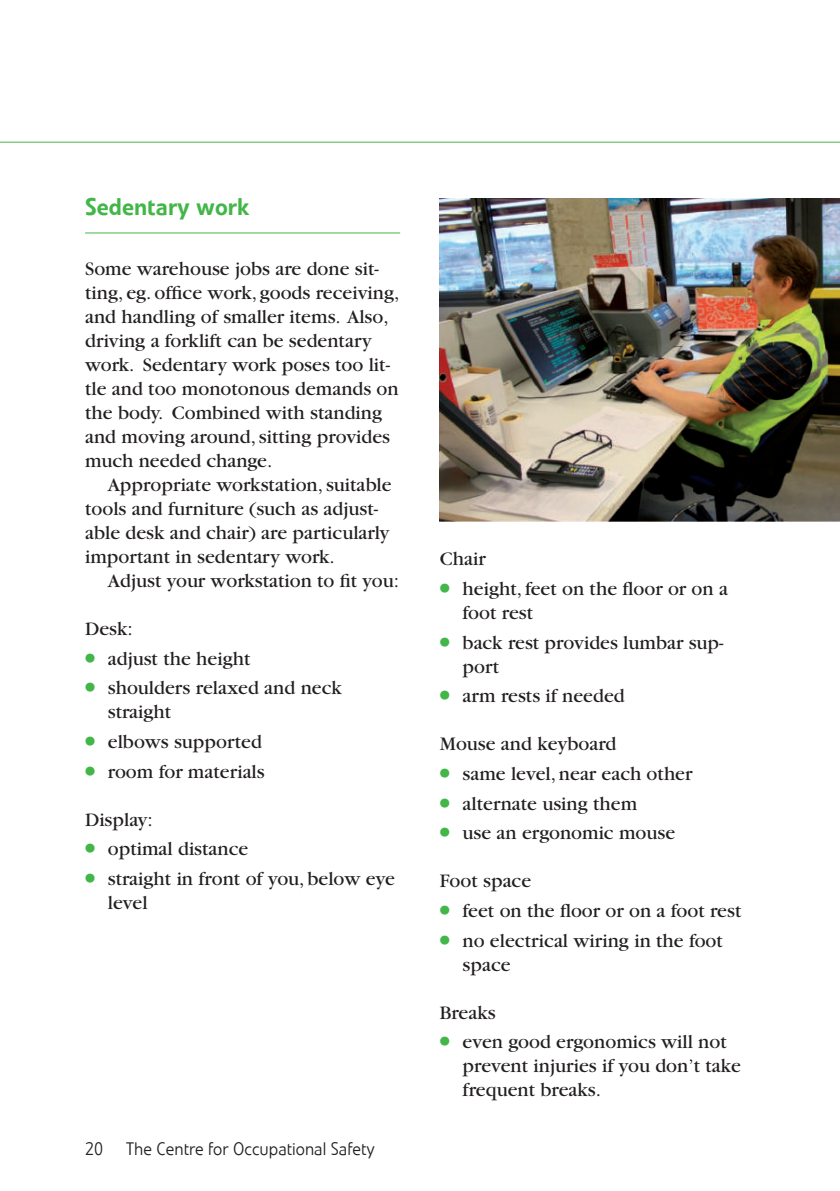
<style>
.page{position:relative;width:840px;height:1191px;background:#fff}
.page>*{position:absolute;margin:0;border:0;box-sizing:border-box;transform-origin:0 0}
.t1{font:500 24px "Veto Com";color:#42b649}
.t2{font:20px/24px "Garamond";color:#231f20}
.t3{font:300 18px "Veto Com";color:#231f20}
.s1{font-family:"Futura";font-weight:700;font-stretch:condensed;font-size:24px;color:#42b649}
</style>
<div class="page">
<img style="left:439px;top:198px;width:400px;height:323px">
<hr style="left:0;top:142px;width:839px;height:1px;background:#42b649">
<hr style="left:85px;top:232px;width:315px;height:1px;background:#42b649">
<p class="t1" style="left:85px;top:192px;width:166px">Sedentary work</p>
<p class="t2" style="left:85px;top:257px;width:315px">Some warehouse jobs are done sit&shy;ting, eg. office work, goods receiving, and handling of smaller items. Also, driving a forklift can be sedentary work. Sedentary work poses too lit&shy;tle and too monotonous demands on the body. Combined with standing and moving around, sitting provides much needed change.</p>
<p class="t2" style="left:85px;top:473px;width:308px;text-indent:23px">Appropriate workstation, suitable tools and furniture (such as adjust&shy;able desk and chair) are particularly important in sedentary work.</p>
<p class="t2" style="left:108px;top:569px;width:293px">Adjust your workstation to fit you:</p>
<p class="t2" style="left:85px;top:617px;width:49px">Desk:</p>
<p class="t2" style="left:85px;top:646px;width:167px"><span class="s1">•</span> adjust the height</p>
<p class="t2" style="left:108px;top:676px;width:235px;text-indent:-23px"><span class="s1">•</span> shoulders relaxed and neck straight</p>
<p class="t2" style="left:85px;top:730px;width:178px"><span class="s1">•</span> elbows supported</p>
<p class="t2" style="left:85px;top:759px;width:181px"><span class="s1">•</span> room for materials</p>
<p class="t2" style="left:85px;top:807px;width:69px">Display:</p>
<p class="t2" style="left:85px;top:837px;width:165px"><span class="s1">•</span> optimal distance</p>
<p class="t2" style="left:108px;top:867px;width:289px;text-indent:-23px"><span class="s1">•</span> straight in front of you, below eye level</p>
<p class="t3" style="left:85px;top:1138px;width:19px">20</p>
<p class="t3" style="left:126px;top:1138px;width:251px">The Centre for Occupational Safety</p>
<p class="t2" style="left:439px;top:547px;width:47px">Chair</p>
<p class="t2" style="left:462px;top:577px;width:267px;text-indent:-23px"><span class="s1">•</span> height, feet on the floor or on a foot rest</p>
<p class="t2" style="left:462px;top:630px;width:262px;text-indent:-23px"><span class="s1">•</span> back rest provides lumbar sup&shy;port</p>
<p class="t2" style="left:439px;top:684px;width:186px"><span class="s1">•</span> arm rests if needed</p>
<p class="t2" style="left:439px;top:732px;width:178px">Mouse and keyboard</p>
<p class="t2" style="left:439px;top:762px;width:254px"><span class="s1">•</span> same level, near each other</p>
<p class="t2" style="left:439px;top:791px;width:199px"><span class="s1">•</span> alternate using them</p>
<p class="t2" style="left:439px;top:821px;width:237px"><span class="s1">•</span> use an ergonomic mouse</p>
<p class="t2" style="left:439px;top:869px;width:93px">Foot space</p>
<p class="t2" style="left:439px;top:899px;width:303px"><span class="s1">•</span> feet on the floor or on a foot rest</p>
<p class="t2" style="left:462px;top:928px;width:262px;text-indent:-23px"><span class="s1">•</span> no electrical wiring in the foot space</p>
<p class="t2" style="left:439px;top:1000px;width:57px">Breaks</p>
<p class="t2" style="left:462px;top:1030px;width:280px;text-indent:-23px"><span class="s1">•</span> even good ergonomics will not prevent injuries if you don’t take frequent breaks.</p>
</div>
